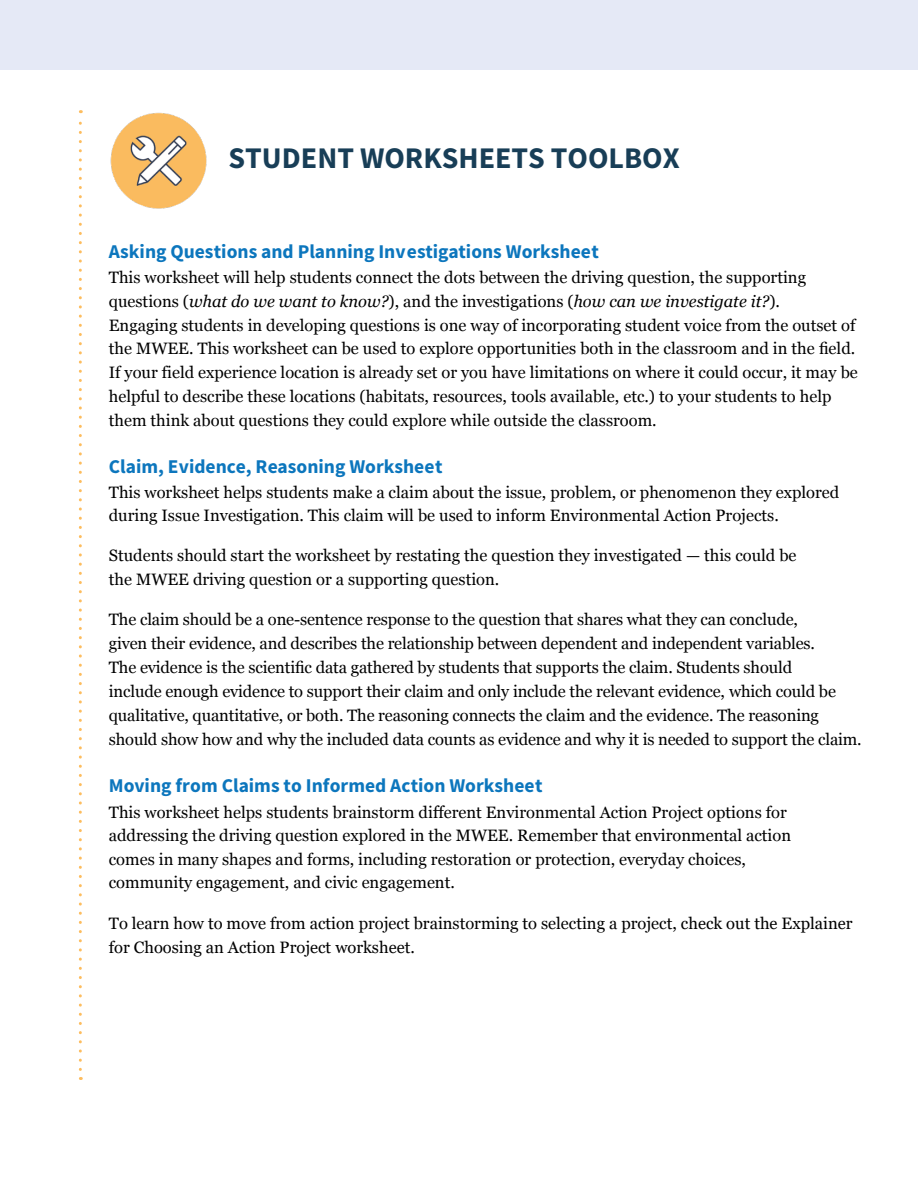
<style>
.page{position:relative;width:918px;height:1188px;background:#fff}
.page>*{position:absolute;margin:0;border:0;box-sizing:border-box;transform-origin:0 0}
.t1{font:700 30px "Source Sans Pro";color:#183e57}
.t2{font:700 19.5px "Source Sans Pro";color:#0c76bd}
.t3{font:16.5px/24px "Georgia";color:#000}
.s1{font-style:italic}
</style>
<div class="page">
<div style="left:0;top:0;width:918px;height:70px;background:#e5e9f6"></div>
<svg style="left:79px;top:110px;width:3px;height:959px"></svg>
<img style="left:109px;top:110px;width:100px;height:100px;border-radius:50px">
<h1 class="t1" style="left:229px;top:138px;width:453px">STUDENT WORKSHEETS TOOLBOX</h1>
<p class="t2" style="left:109px;top:238px;width:492px">Asking Questions and Planning Investigations Worksheet</p>
<p class="t3" style="left:109px;top:265px;width:751px">This worksheet will help students connect the dots between the driving question, the supporting questions (<span class="s1">what do we want to know?</span>), and the investigations (<span class="s1">how can we investigate it?</span>).<br>Engaging students in developing questions is one way of incorporating student voice from the outset of the MWEE. This worksheet can be used to explore opportunities both in the classroom and in the field.<br>If your field experience location is already set or you have limitations on where it could occur, it may be helpful to describe these locations (habitats, resources, tools available, etc.) to your students to help them think about questions they could explore while outside the classroom.</p>
<p class="t2" style="left:109px;top:453px;width:335px">Claim, Evidence, Reasoning Worksheet</p>
<p class="t3" style="left:109px;top:480px;width:732px;line-height:23.1px">This worksheet helps students make a claim about the issue, problem, or phenomenon they explored during Issue Investigation. This claim will be used to inform Environmental Action Projects.</p>
<p class="t3" style="left:109px;top:543px;width:689px">Students should start the worksheet by restating the question they investigated — this could be the MWEE driving question or a supporting question.</p>
<p class="t3" style="left:109px;top:607px;width:754px">The claim should be a one-sentence response to the question that shares what they can conclude,<br>given their evidence, and describes the relationship between dependent and independent variables.<br>The evidence is the scientific data gathered by students that supports the claim. Students should<br>include enough evidence to support their claim and only include the relevant evidence, which could be qualitative, quantitative, or both. The reasoning connects the claim and the evidence. The reasoning should show how and why the included data counts as evidence and why it is needed to support the claim.</p>
<p class="t2" style="left:109px;top:773px;width:435px">Moving from Claims to Informed Action Worksheet</p>
<p class="t3" style="left:109px;top:800px;width:684px;line-height:23.5px">This worksheet helps students brainstorm different Environmental Action Project options for addressing the driving question explored in the MWEE. Remember that environmental action comes in many shapes and forms, including restoration or protection, everyday choices, community engagement, and civic engagement.</p>
<p class="t3" style="left:109px;top:910px;width:745px">To learn how to move from action project brainstorming to selecting a project, check out the Explainer for Choosing an Action Project worksheet.</p>
</div>
